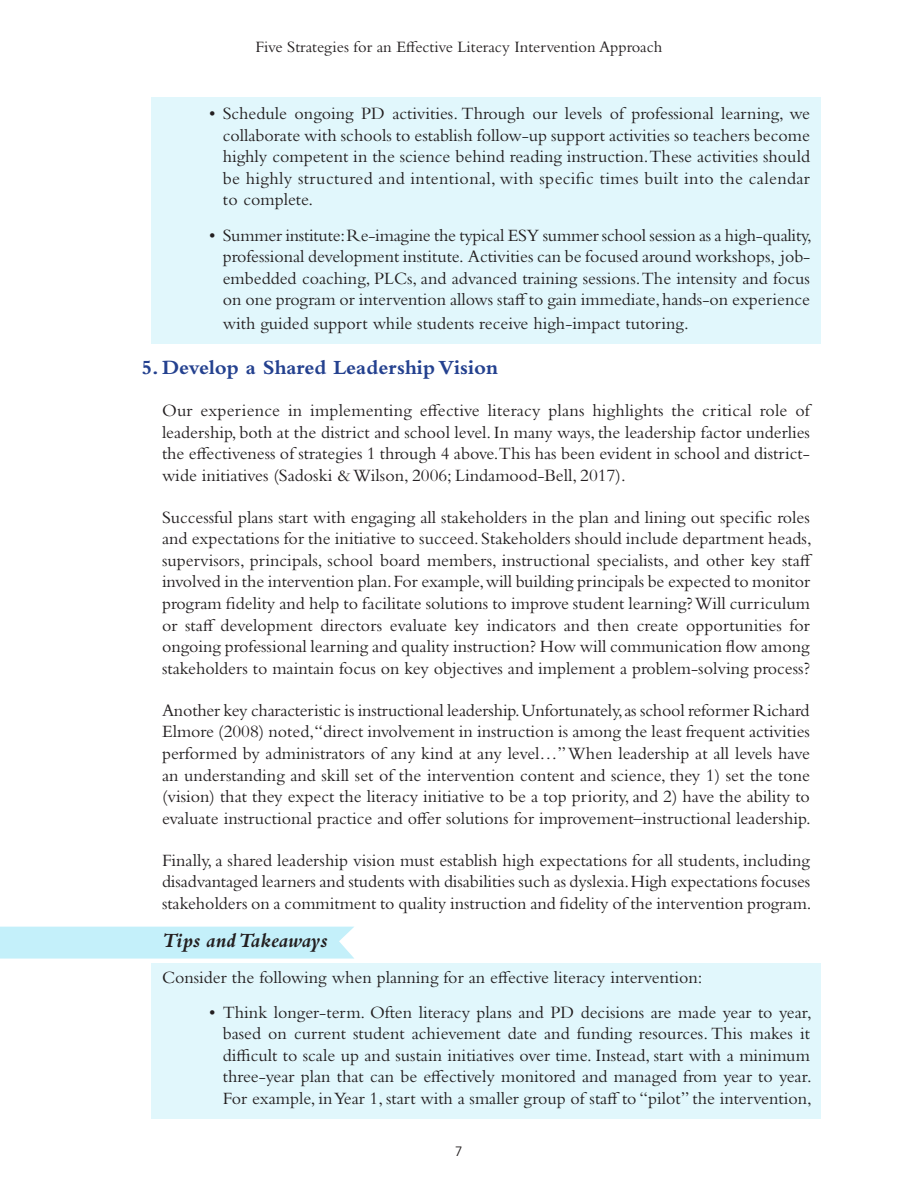
<style>
.page{position:relative;width:918px;height:1188px;background:#fff}
.page>*{position:absolute;margin:0;border:0;box-sizing:border-box;transform-origin:0 0}
.t1{font:700 21px "Bembo Std";color:#24418f}
.t2{font:italic 700 21px "Bembo Std";color:#231f20}
.t3{font:18px/21.6px "Bembo Std";color:#231f20;text-align:justify}
.t4{font:16.5px "Bembo Std";color:#231f20}
.t5{font:13.5px "Avenir";color:#231f20}
</style>
<div class="page">
<div style="left:151px;top:963px;width:670px;height:156px;background:#e1f7fc"></div>
<div style="left:151px;top:97px;width:670px;height:246px;background:#e1f7fc"></div>
<div style="left:0;top:927px;width:354px;height:32px;background:#c4f0fa"></div>
<p class="t4" style="left:256px;top:37px;width:408px">Five Strategies for an Effective Literacy Intervention Approach</p>
<p class="t3" style="left:223px;top:102px;width:589px;text-indent:-14px">• Schedule ongoing PD activities. Through our levels of professional learning, we collaborate with schools to establish follow-up support activities so teachers become highly competent in the science behind reading instruction.These activities should be highly structured and intentional, with specific times built into the calendar to complete.</p>
<p class="t3" style="left:223px;top:224px;width:591px;text-indent:-14px">• Summer institute: Re-imagine the typical ESY summer school session as a high-quality, professional development institute. Activities can be focused around workshops, job&shy;embedded coaching, PLCs, and advanced training sessions. The intensity and focus on one program or intervention allows staff to gain immediate, hands-on experience</p>
<p class="t3" style="left:223px;top:312px;width:467px">with guided support while students receive high-impact tutoring.</p>
<p class="t1" style="left:142px;top:356px;width:358px">5. Develop a Shared Leadership Vision</p>
<p class="t3" style="left:162px;top:399px;width:650px">Our experience in implementing effective literacy plans highlights the critical role of leadership, both at the district and school level. In many ways, the leadership factor underlies the effectiveness of strategies 1 through 4 above.This has been evident in school and district&shy;wide initiatives (Sadoski &amp; Wilson, 2006; Lindamood-Bell, 2017).</p>
<p class="t3" style="left:162px;top:506px;width:652px;text-align:left">Successful plans start with engaging all stakeholders in the plan and lining out specific roles and expectations for the initiative to succeed. Stakeholders should include department heads, supervisors, principals, school board members, instructional specialists, and other key staff involved in the intervention plan. For example, will building principals be expected to monitor program fidelity and help to facilitate solutions to improve student learning? Will curriculum or staff development directors evaluate key indicators and then create opportunities for ongoing professional learning and quality instruction? How will communication flow among stakeholders to maintain focus on key objectives and implement a problem-solving process?</p>
<p class="t3" style="left:162px;top:699px;width:650px">Another key characteristic is instructional leadership. Unfortunately, as school reformer Richard Elmore (2008) noted,“direct involvement in instruction is among the least frequent activities performed by administrators of any kind at any level…” When leadership at all levels have an understanding and skill set of the intervention content and science, they 1) set the tone (vision) that they expect the literacy initiative to be a top priority, and 2) have the ability to evaluate instructional practice and offer solutions for improvement–instructional leadership.</p>
<p class="t3" style="left:162px;top:849px;width:651px">Finally, a shared leadership vision must establish high expectations for all students, including disadvantaged learners and students with disabilities such as dyslexia. High expectations focuses stakeholders on a commitment to quality instruction and fidelity of the intervention program.</p>
<p class="t2" style="left:162px;top:929px;width:167px">Tips and Takeaways</p>
<p class="t3" style="left:162px;top:966px;width:542px">Consider the following when planning for an effective literacy intervention:</p>
<p class="t3" style="left:223px;top:1001px;width:591px;text-indent:-14px">• Think longer-term. Often literacy plans and PD decisions are made year to year, based on current student achievement date and funding resources. This makes it difficult to scale up and sustain initiatives over time. Instead, start with a minimum three-year plan that can be effectively monitored and managed from year to year.<br>For example, in Year 1, start with a smaller group of staff to “pilot” the intervention,</p>
<p class="t5" style="left:455px;top:1144px;width:9px">7</p>
</div>
